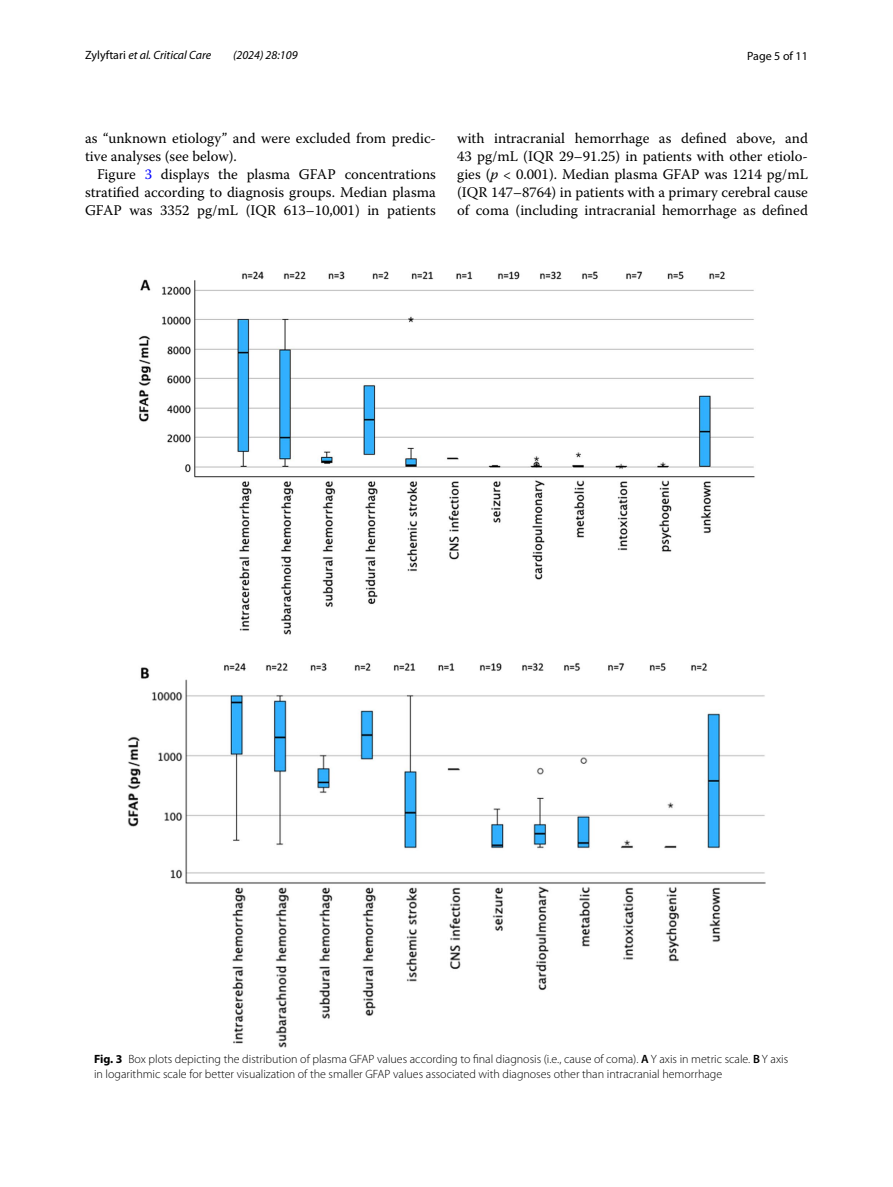
<style>
.page{position:relative;width:893px;height:1187px;background:#fff}
.page>*{position:absolute;margin:0;border:0;box-sizing:border-box;transform-origin:0 0}
.t1{font:14.7px/18px "Warnock Pro";color:#000;text-align:justify}
.t2{font:300 12px/15px "Myriad Pro";color:#000}
.t3{font:italic 12px "Myriad Pro";color:#000}
.t4{font:12px "Myriad Pro";color:#000}
.s1{font-style:normal}
.s2{color:#00f}
.s3{font-style:italic}
.s4{font-weight:700}
.s5{font-weight:600}
</style>
<div class="page">
<img style="left:128px;top:271px;width:637px;height:776px">
<p class="t3" style="left:85px;top:48px;width:128px"><span class="s1">Zylyftari</span> et al. Critical Care</p>
<p class="t3" style="left:233px;top:48px;width:66px">(2024) 28:109</p>
<p class="t4" style="left:747px;top:48px;width:62px">Page 5 of 11</p>
<p class="t1" style="left:85px;top:128px;width:352px">as “unknown etiology” and were excluded from predic&shy;tive analyses (see below).</p>
<p class="t1" style="left:85px;top:164px;width:352px;text-indent:12px">Figure <span class="s2">3</span> displays the plasma GFAP concentrations stratified according to diagnosis groups. Median plasma GFAP was 3352 pg/mL (IQR 613–10,001) in patients</p>
<p class="t1" style="left:457px;top:128px;width:352px">with intracranial hemorrhage as defined above, and 43 pg/mL (IQR 29–91.25) in patients with other etiolo&shy;gies (<span class="s3">p</span> &lt; 0.001). Median plasma GFAP was 1214 pg/mL (IQR 147–8764) in patients with a primary cerebral cause of coma (including intracranial hemorrhage as defined</p>
<p class="t2" style="left:94px;top:1051px;width:696px"><span class="s4">Fig. 3</span> Box plots depicting the distribution of plasma GFAP values according to final diagnosis (i.e., cause of coma). <span class="s5">A</span> Y axis in metric scale. <span class="s5">B</span> Y axis in logarithmic scale for better visualization of the smaller GFAP values associated with diagnoses other than intracranial hemorrhage</p>
</div>
